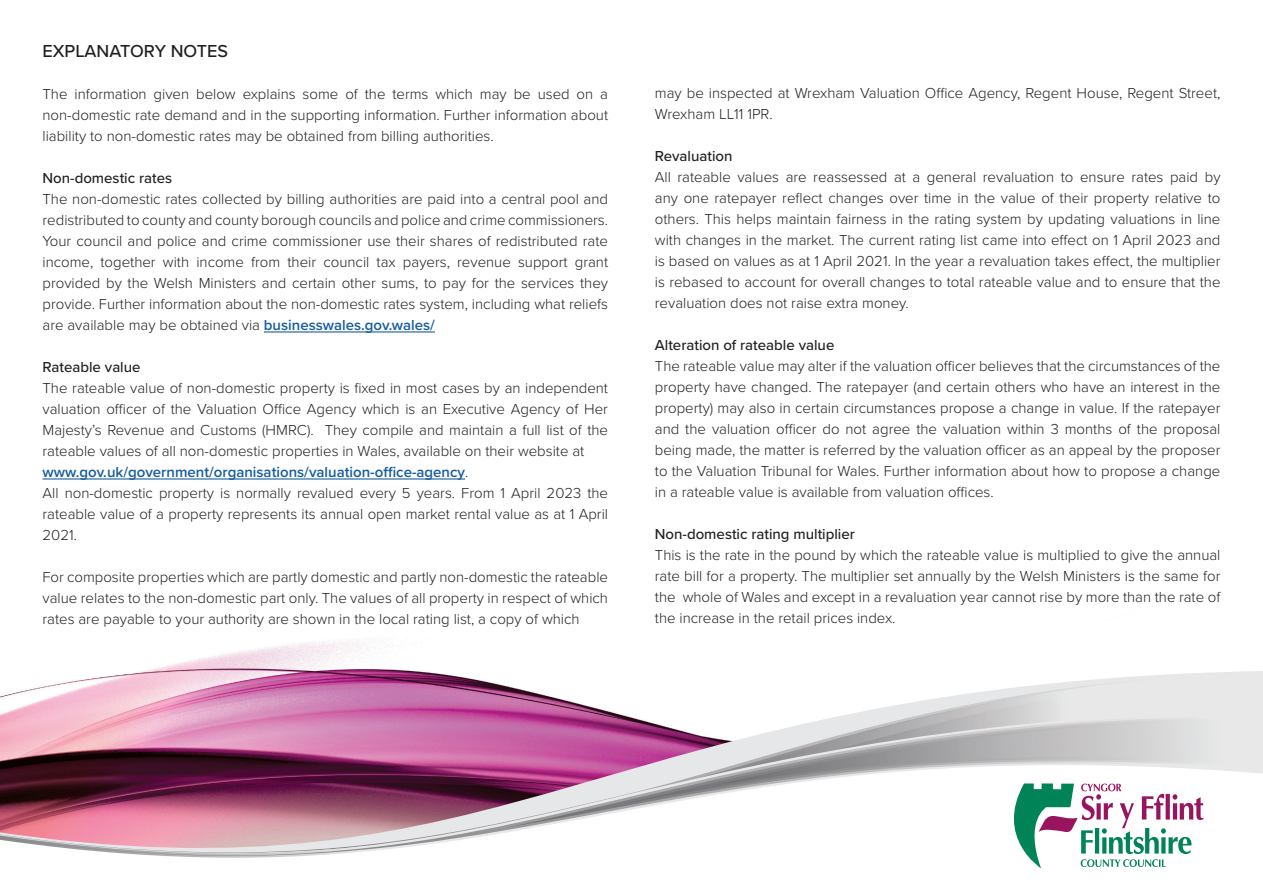
<style>
.page{position:relative;width:1263px;height:893px;background:#fff}
.page>*{position:absolute;margin:0;border:0;box-sizing:border-box;transform-origin:0 0}
.t1{font:500 18px "Proxima Nova";color:#231f20}
.t2{font:300 15px/21px "Proxima Nova";color:#231f20;text-align:justify}
.t3{font:500 15px "Proxima Nova";color:#231f20}
.s1{font-weight:600;color:#175d9e}
</style>
<div class="page">
<img style="left:146px;top:639px;width:266px;height:32px">
<hr style="left:264px;top:331px;width:171px;height:2px;background:#175d9e">
<hr style="left:43px;top:478px;width:422px;height:2px;background:#175d9e">
<svg style="left:0;top:673px;width:505px;height:38px;background:#d698bd"></svg>
<svg style="left:505px;top:685px;width:102px;height:26px"></svg>
<svg style="left:1106px;top:673px;width:157px;height:6px"></svg>
<svg style="left:867px;top:679px;width:396px;height:32px"></svg>
<svg style="left:5px;top:711px;width:1258px;height:158px"></svg>
<svg style="left:0;top:713px;width:1263px;height:147px;background:#b57f97"></svg>
<svg style="left:506px;top:715px;width:757px;height:113px"></svg>
<svg style="left:627px;top:717px;width:636px;height:86px;background:#c4a2ba"></svg>
<svg style="left:712px;top:718px;width:551px;height:150px"></svg>
<p class="t1" style="left:43px;top:37px;width:187px">EXPLANATORY NOTES</p>
<p class="t2" style="left:43px;top:82px;width:567px">The information given below explains some of the terms which may be used on a non-domestic rate demand and in the supporting information. Further information about liability to non-domestic rates may be obtained from billing authorities.</p>
<p class="t3" style="left:43px;top:167px;width:131px">Non-domestic rates</p>
<p class="t2" style="left:43px;top:187px;width:567px">The non-domestic rates collected by billing authorities are paid into a central pool and redistributed to county and county borough councils and police and crime commissioners.<br>Your council and police and crime commissioner use their shares of redistributed rate income, together with income from their council tax payers, revenue support grant provided by the Welsh Ministers and certain other sums, to pay for the services they provide. Further information about the non-domestic rates system, including what reliefs are available may be obtained via <span class="s1">businesswales.gov.wales/</span></p>
<p class="t3" style="left:43px;top:356px;width:100px">Rateable value</p>
<p class="t2" style="left:43px;top:376px;width:567px;text-align:left">The rateable value of non-domestic property is fixed in most cases by an independent valuation officer of the Valuation Office Agency which is an Executive Agency of Her Majesty’s Revenue and Customs (HMRC). They compile and maintain a full list of the rateable values of all non-domestic properties in Wales, available on their website at <span class="s1">www.gov.uk/government/organisations/valuation-office-agency</span>.<br>All non-domestic property is normally revalued every 5 years. From 1 April 2023 the rateable value of a property represents its annual open market rental value as at 1 April 2021.</p>
<p class="t2" style="left:43px;top:565px;width:567px">For composite properties which are partly domestic and partly non-domestic the rateable value relates to the non-domestic part only. The values of all property in respect of which rates are payable to your authority are shown in the local rating list, a copy of which</p>
<p class="t2" style="left:655px;top:82px;width:567px">may be inspected at Wrexham Valuation Office Agency, Regent House, Regent Street,<br>Wrexham LL11 1PR.</p>
<p class="t3" style="left:655px;top:145px;width:79px">Revaluation</p>
<p class="t2" style="left:655px;top:166px;width:567px">All rateable values are reassessed at a general revaluation to ensure rates paid by any one ratepayer reflect changes over time in the value of their property relative to others. This helps maintain fairness in the rating system by updating valuations in line with changes in the market. The current rating list came into effect on 1 April 2023 and is based on values as at 1 April 2021. In the year a revaluation takes effect, the multiplier is rebased to account for overall changes to total rateable value and to ensure that the revaluation does not raise extra money.</p>
<p class="t3" style="left:655px;top:334px;width:181px">Alteration of rateable value</p>
<p class="t2" style="left:655px;top:355px;width:567px">The rateable value may alter if the valuation officer believes that the circumstances of the property have changed. The ratepayer (and certain others who have an interest in the property) may also in certain circumstances propose a change in value. If the ratepayer and the valuation officer do not agree the valuation within 3 months of the proposal being made, the matter is referred by the valuation officer as an appeal by the proposer to the Valuation Tribunal for Wales. Further information about how to propose a change in a rateable value is available from valuation offices.</p>
<p class="t3" style="left:655px;top:523px;width:201px">Non-domestic rating multiplier</p>
<p class="t2" style="left:655px;top:544px;width:567px">This is the rate in the pound by which the rateable value is multiplied to give the annual rate bill for a property. The multiplier set annually by the Welsh Ministers is the same for the whole of Wales and except in a revaluation year cannot rise by more than the rate of the increase in the retail prices index.</p>
</div>
